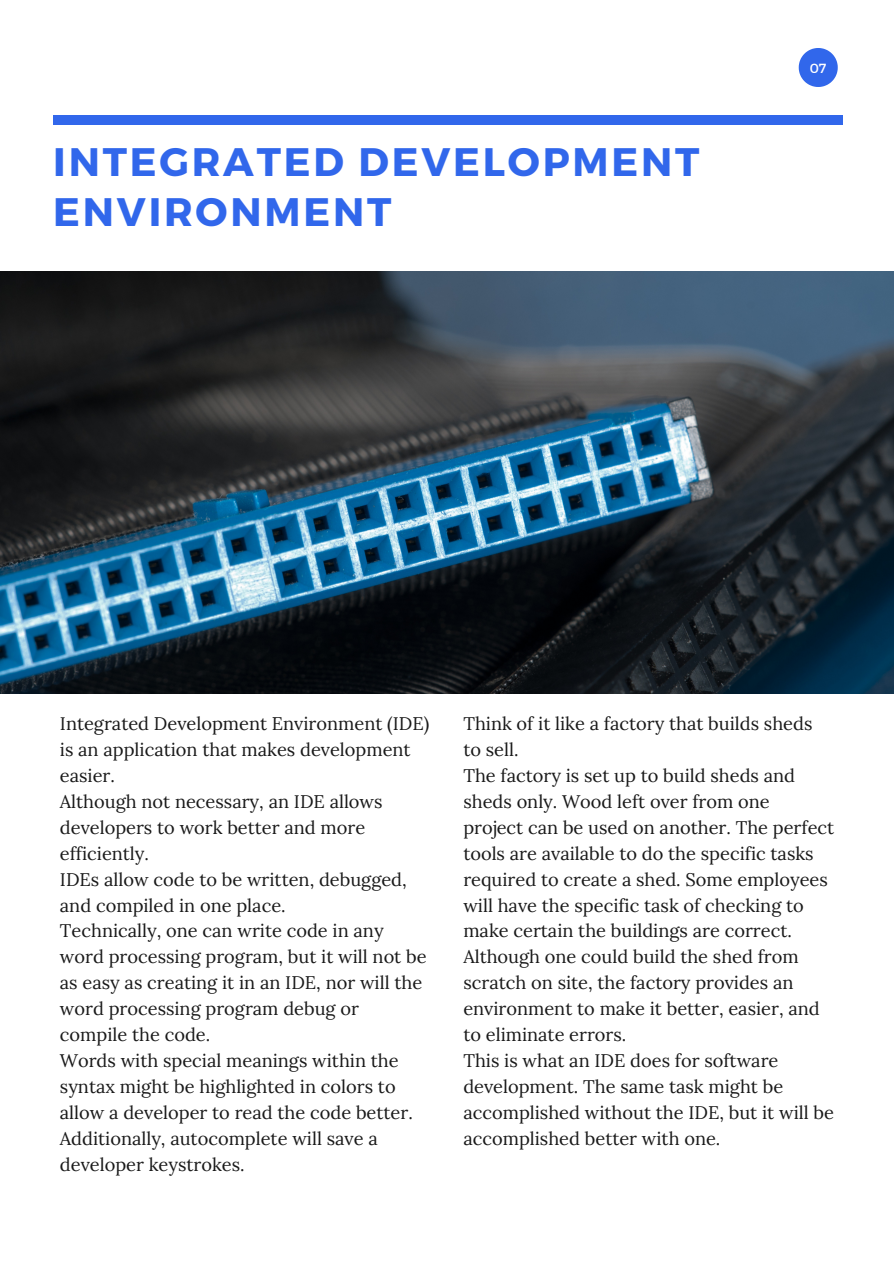
<style>
.page{position:relative;width:894px;height:1264px;background:#fff}
.page>*{position:absolute;margin:0;border:0;box-sizing:border-box;transform-origin:0 0}
.t1{font:700 39.75px/50.7px "Montserrat";letter-spacing:.07em;color:#3167eb}
.t2{font:18.15px/26px "Lora";color:#191919}
.t3{font:13.2px "Montserrat";color:#fff}
</style>
<div class="page">
<div style="left:53px;top:115px;width:790px;height:9px;background:#3167eb"></div>
<svg style="left:798px;top:48px;width:39px;height:39px"></svg>
<img style="left:0;top:271px;width:893px;height:422px">
<p class="t1" style="left:53px;top:134px;width:647px">INTEGRATED DEVELOPMENT<br>ENVIRONMENT</p>
<p class="t3" style="left:809px;top:60px;width:18px">07</p>
<p class="t2" style="left:60px;top:710px;width:371px">Integrated Development Environment (IDE) is an application that makes development easier.</p>
<p class="t2" style="left:60px;top:788px;width:324px">Although not necessary, an IDE allows developers to work better and more efficiently.</p>
<p class="t2" style="left:60px;top:866px;width:348px">IDEs allow code to be written, debugged, and compiled in one place.</p>
<p class="t2" style="left:60px;top:917px;width:368px">Technically, one can write code in any word processing program, but it will not be as easy as creating it in an IDE, nor will the word processing program debug or compile the code.</p>
<p class="t2" style="left:60px;top:1047px;width:354px">Words with special meanings within the syntax might be highlighted in colors to allow a developer to read the code better.<br>Additionally, autocomplete will save a developer keystrokes.</p>
<p class="t2" style="left:463px;top:710px;width:350px">Think of it like a factory that builds sheds to sell.</p>
<p class="t2" style="left:463px;top:762px;width:372px">The factory is set up to build sheds and sheds only. Wood left over from one project can be used on another. The perfect tools are available to do the specific tasks required to create a shed. Some employees will have the specific task of checking to make certain the buildings are correct.</p>
<p class="t2" style="left:463px;top:943px;width:358px">Although one could build the shed from scratch on site, the factory provides an environment to make it better, easier, and to eliminate errors.</p>
<p class="t2" style="left:463px;top:1047px;width:372px">This is what an IDE does for software development. The same task might be accomplished without the IDE, but it will be accomplished better with one.</p>
</div>
